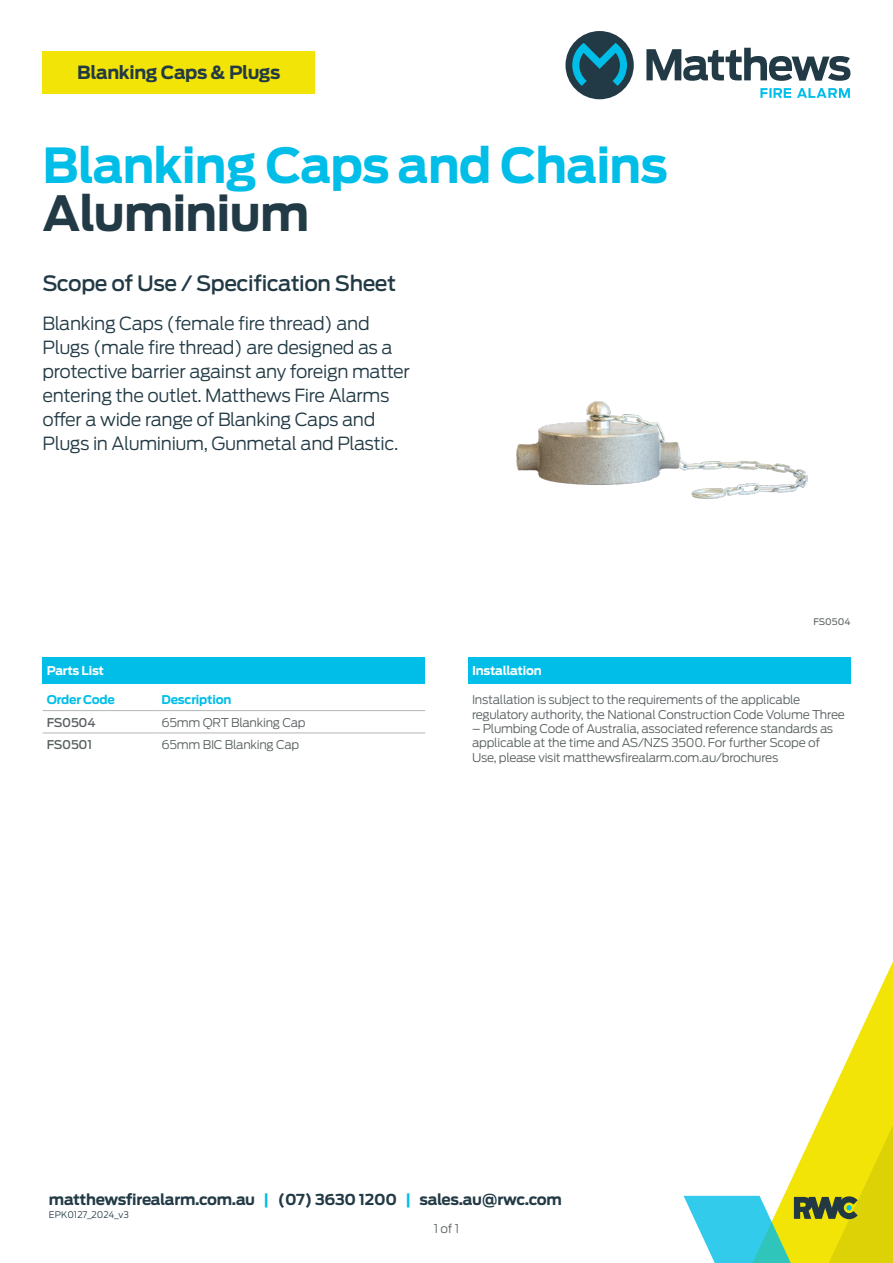
<style>
.page{position:relative;width:893px;height:1263px;background:#fff}
.page>*{position:absolute;margin:0;border:0;box-sizing:border-box;transform-origin:0 0}
.t1{font:700 48px "Antenna";letter-spacing:-.02em;color:#00bee8}
.t2{font:700 48px "Antenna";letter-spacing:-.02em;color:#223a45}
.t3{font:500 21px "Antenna";letter-spacing:-.02em;color:#223a45}
.t4{font:300 18px/24px "Antenna";letter-spacing:-.02em;color:#223a45}
.t5{font:700 18px "Antenna";letter-spacing:-.02em;color:#223a45}
.t6{font:700 15px "Antenna";letter-spacing:-.02em;color:#223a45}
.t7{font:300 12px/14.4px "Antenna";letter-spacing:-.02em;color:#585f60}
.t8{font:700 12px "Antenna";letter-spacing:-.02em;color:#fff}
.t9{font:700 12px "Antenna";letter-spacing:-.02em;color:#00bee8}
.t10{font:500 12px "Antenna";letter-spacing:-.02em;color:#585f60}
.t11{font:300 9px "Antenna";color:#223a45}
.t12{font:9px "Antenna";color:#585f60}
.s1{color:#00bee8}
</style>
<div class="page">
<svg style="left:565px;top:31px;width:285px;height:68px"></svg>
<svg style="left:838px;top:962px;width:55px;height:117px"></svg>
<svg style="left:684px;top:1079px;width:209px;height:184px"></svg>
<div style="left:43px;top:657px;width:382px;height:27px;background:#00bee8"></div>
<hr style="left:43px;top:710px;width:114px;height:1px;background:#b2b5b6">
<hr style="left:157px;top:710px;width:268px;height:1px;background:#b2b5b6">
<hr style="left:43px;top:733px;width:114px;height:1px;background:#b2b5b6">
<hr style="left:157px;top:733px;width:268px;height:1px;background:#b2b5b6">
<div style="left:43px;top:51px;width:272px;height:42px;background:#f2e406"></div>
<img style="left:516px;top:401px;width:292px;height:98px">
<div style="left:468px;top:657px;width:382px;height:27px;background:#00bee8"></div>
<h3 class="t5" style="left:77px;top:62px;width:205px">Blanking Caps &amp; Plugs</h3>
<h1 class="t1" style="left:43px;top:137px;width:627px">Blanking Caps and Chains</h1>
<h1 class="t2" style="left:43px;top:185px;width:268px">Aluminium</h1>
<h2 class="t3" style="left:43px;top:271px;width:355px">Scope of Use / Specification Sheet</h2>
<p class="t4" style="left:43px;top:312px;width:369px">Blanking Caps (female fire thread) and Plugs (male fire thread) are designed as a protective barrier against any foreign matter entering the outlet. Matthews Fire Alarms offer a wide range of Blanking Caps and Plugs in Aluminium, Gunmetal and Plastic.</p>
<p class="t8" style="left:47px;top:664px;width:59px">Parts List</p>
<p class="t9" style="left:47px;top:693px;width:70px">Order Code</p>
<p class="t9" style="left:162px;top:693px;width:71px">Description</p>
<p class="t10" style="left:47px;top:715px;width:50px">FS0504</p>
<p class="t7" style="left:162px;top:715px;width:146px">65mm QRT Blanking Cap</p>
<p class="t10" style="left:47px;top:737px;width:47px">FS0501</p>
<p class="t7" style="left:162px;top:737px;width:139px">65mm BIC Blanking Cap</p>
<p class="t12" style="left:813px;top:616px;width:38px">FS0504</p>
<p class="t8" style="left:472px;top:664px;width:71px">Installation</p>
<p class="t7" style="left:472px;top:693px;width:374px">Installation is subject to the requirements of the applicable regulatory authority, the National Construction Code Volume Three</p>
<p class="t7" style="left:472px;top:721px;width:363px">– Plumbing Code of Australia, associated reference standards as applicable at the time and AS/NZS 3500. For further Scope of<br>Use, please visit matthewsfirealarm.com.au/brochures</p>
<p class="t6" style="left:49px;top:1191px;width:514px">matthewsfirealarm.com.au <span class="s1">|</span> (07) 3630 1200 <span class="s1">|</span> sales.au@rwc.com</p>
<p class="t11" style="left:49px;top:1209px;width:81px">EPK0127_2024_v3</p>
<p class="t7" style="left:434px;top:1222px;width:27px">1 of 1</p>
</div>
